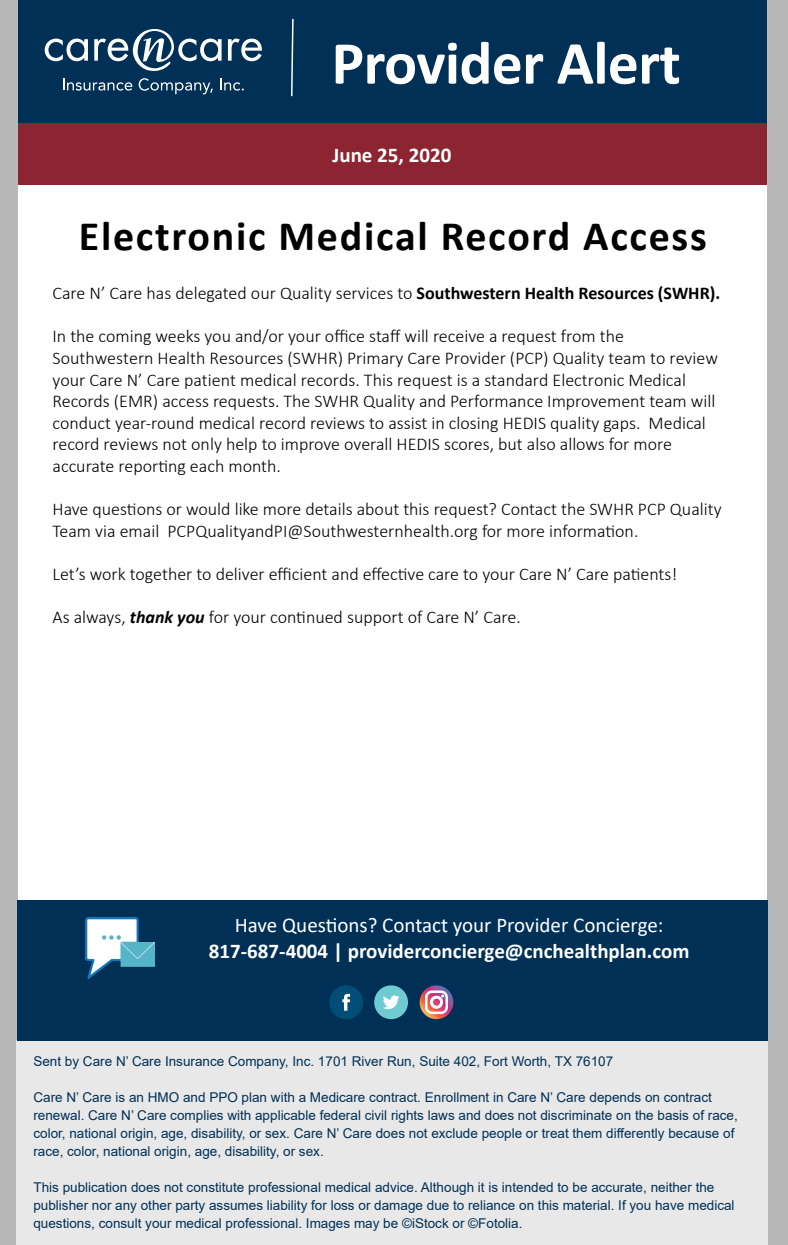
<style>
.page{position:relative;width:788px;height:1245px;background:#b8b8b8}
.page>*{position:absolute;margin:0;border:0;box-sizing:border-box;transform-origin:0 0}
.t1{font:700 61.5px "Calibri";letter-spacing:-.01em;color:#fff}
.t2{font:700 42px "Calibri";letter-spacing:.04em;color:#000}
.t3{font:700 21px "Calibri";color:#fff}
.t4{font:21px "Calibri";color:#fff}
.t5{font:300 18px/21.6px "Calibri";color:#000}
.t6{font:13.5px/18px "Arial";color:#003056}
.s1{font-weight:700}
.s2{font-weight:700;font-style:italic}
</style>
<div class="page">
<div style="left:18px;top:0;width:749px;height:961px;background:#fff"></div>
<div style="left:18px;top:0;width:749px;height:123px;background:#003056"></div>
<div style="left:17px;top:1040px;width:751px;height:205px;background:#e8e8e8"></div>
<div style="left:18px;top:123px;width:749px;height:62px;background:#8d2431"></div>
<div style="left:18px;top:900px;width:750px;height:140px;background:#003056"></div>
<svg style="left:419px;top:985px;width:34px;height:34px"></svg>
<svg style="left:425px;top:990px;width:23px;height:24px"></svg>
<div style="left:374px;top:985px;width:34px;height:34px;background:#6fcbd2;border-radius:50%"></div>
<svg style="left:383px;top:995px;width:16px;height:14px"></svg>
<svg style="left:329px;top:985px;width:34px;height:34px"></svg>
<img style="left:86px;top:918px;width:69px;height:60px">
<svg style="left:45px;top:39px;width:43px;height:22px"></svg>
<svg style="left:228px;top:39px;width:34px;height:22px"></svg>
<svg style="left:94px;top:29px;width:127px;height:42px"></svg>
<svg style="left:63px;top:79px;width:69px;height:12px"></svg>
<svg style="left:139px;top:78px;width:74px;height:16px"></svg>
<svg style="left:220px;top:79px;width:24px;height:12px"></svg>
<svg style="left:291px;top:18px;width:3px;height:79px"></svg>
<p class="t1" style="left:331px;top:20px;width:351px">Provider Alert</p>
<p class="t3" style="left:332px;top:140px;width:120px">June 25, 2020</p>
<p class="t2" style="left:79px;top:206px;width:629px">Electronic Medical Record Access</p>
<p class="t5" style="left:52px;top:282px;width:669px">Care N’ Care has delegated our Quality services to <span class="s1">Southwestern Health Resources (SWHR).</span></p>
<p class="t5" style="left:52px;top:326px;width:667px">In the coming weeks you and/or your office staff will receive a request from the Southwestern Health Resources (SWHR) Primary Care Provider (PCP) Quality team to review your Care N’ Care patient medical records. This request is a standard Electronic Medical Records (EMR) access requests. The SWHR Quality and Performance Improvement team will conduct year-round medical record reviews to assist in closing HEDIS quality gaps. Medical record reviews not only help to improve overall HEDIS scores, but also allows for more accurate reporting each month.</p>
<p class="t5" style="left:52px;top:498px;width:670px">Have questions or would like more details about this request? Contact the SWHR PCP Quality<br>Team via email PCPQualityandPI@Southwesternhealth.org for more information.</p>
<p class="t5" style="left:52px;top:563px;width:626px">Let’s work together to deliver efficient and effective care to your Care N’ Care patients!</p>
<p class="t5" style="left:52px;top:606px;width:470px">As always, <span class="s2">thank you</span> for your continued support of Care N’ Care.</p>
<p class="t4" style="left:235px;top:911px;width:430px">Have Questions? Contact your Provider Concierge:</p>
<p class="t3" style="left:209px;top:936px;width:482px">817-687-4004 | providerconcierge@cnchealthplan.com</p>
<p class="t6" style="left:33px;top:1053px;width:581px">Sent by Care N’ Care Insurance Company, Inc. 1701 River Run, Suite 402, Fort Worth, TX 76107</p>
<p class="t6" style="left:33px;top:1089px;width:706px">Care N’ Care is an HMO and PPO plan with a Medicare contract. Enrollment in Care N’ Care depends on contract renewal. Care N’ Care complies with applicable federal civil rights laws and does not discriminate on the basis of race, color, national origin, age, disability, or sex. Care N’ Care does not exclude people or treat them differently because of race, color, national origin, age, disability, or sex.</p>
<p class="t6" style="left:33px;top:1179px;width:702px">This publication does not constitute professional medical advice. Although it is intended to be accurate, neither the publisher nor any other party assumes liability for loss or damage due to reliance on this material. If you have medical questions, consult your medical professional. Images may be ©iStock or ©Fotolia.</p>
</div>
